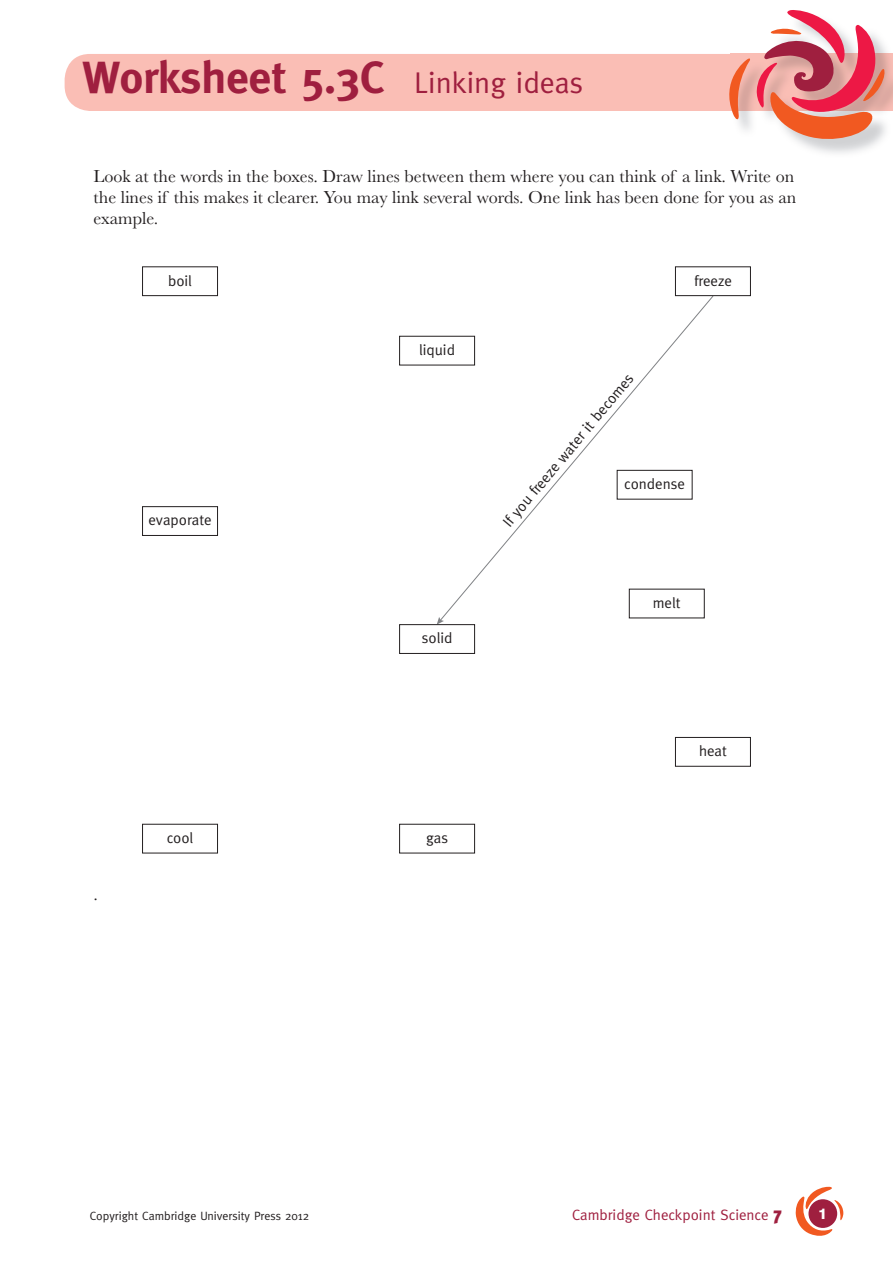
<style>
.page{position:relative;width:893px;height:1263px;background:#fff}
.page>*{position:absolute;margin:0;border:0;box-sizing:border-box;transform-origin:0 0}
.t1{font:700 45px "Meta";color:#9f1f3f}
.t2{font:18px/21px "Baskerville MT Std";color:#231f20;text-align:justify}
.t3{font:15px "Meta";color:#231f20}
.t4{font:15px "Meta";color:#9f1f3f}
.t5{font:800 15px "Swiss 721 BT";color:#fff}
.t6{font:12px "Meta";color:#231f20}
.s1{font-weight:400;font-size:30px}
.s2{font-family:"Meta Black CE";font-size:18px}
</style>
<div class="page">
<div style="left:65px;top:54px;width:655px;height:57px;background:#fabeb5"></div>
<svg style="left:795px;top:1186px;width:48px;height:50px"></svg>
<svg style="left:720px;top:10px;width:165px;height:135px"></svg>
<svg style="left:439px;top:296px;width:275px;height:323px"></svg>
<svg style="left:437px;top:617px;width:7px;height:7px"></svg>
<div style="left:142px;top:266px;width:76px;height:30px;border:1px solid #231f20"></div>
<div style="left:675px;top:266px;width:76px;height:30px;border:1px solid #231f20"></div>
<div style="left:400px;top:336px;width:75px;height:29px;background:#fff"></div>
<div style="left:399px;top:336px;width:76px;height:29px;border:1px solid #231f20"></div>
<div style="left:142px;top:506px;width:76px;height:30px;border:1px solid #231f20"></div>
<div style="left:617px;top:470px;width:75px;height:29px;background:#fff"></div>
<div style="left:617px;top:470px;width:75px;height:29px;border:1px solid #231f20"></div>
<div style="left:629px;top:589px;width:75px;height:29px;background:#fff"></div>
<div style="left:399px;top:624px;width:76px;height:30px;border:1px solid #231f20"></div>
<div style="left:142px;top:824px;width:76px;height:29px;border:1px solid #231f20"></div>
<div style="left:675px;top:737px;width:76px;height:30px;border:1px solid #231f20"></div>
<div style="left:399px;top:824px;width:76px;height:29px;border:1px solid #231f20"></div>
<h1 class="t1" style="left:82px;top:59px;width:503px">Worksheet 5.3C <span class="s1">Linking ideas</span></h1>
<p class="t2" style="left:94px;top:168px;width:704px">Look at the words in the boxes. Draw lines between them where you can think of a link. Write on the lines if this makes it clearer. You may link several words. One link has been done for you as an example.</p>
<p class="t3" style="left:168px;top:274px;width:26px">boil</p>
<p class="t3" style="left:694px;top:274px;width:39px">freeze</p>
<p class="t3" style="left:148px;top:514px;width:65px">evaporate</p>
<p class="t2" style="left:94px;top:885px;width:6px">.</p>
<p class="t3" style="left:167px;top:832px;width:28px">cool</p>
<p class="t3" style="left:419px;top:344px;width:37px">liquid</p>
<p class="t3" style="left:422px;top:632px;width:32px">solid</p>
<p class="t3" style="left:426px;top:832px;width:23px">gas</p>
<p class="t3" style="left:501px;top:521px;width:196px;rotate:-50deg">If you freeze water it becomes</p>
<p class="t3" style="left:624px;top:478px;width:62px">condense</p>
<p class="t3" style="left:653px;top:597px;width:29px">melt</p>
<p class="t3" style="left:699px;top:745px;width:29px">heat</p>
<p class="t6" style="left:90px;top:1211px;width:221px">Copyright Cambridge University Press 2012</p>
<p class="t4" style="left:572px;top:1208px;width:211px">Cambridge Checkpoint Science <span class="s2">7</span></p>
<p class="t5" style="left:818px;top:1208px;width:10px">1</p>
</div>
